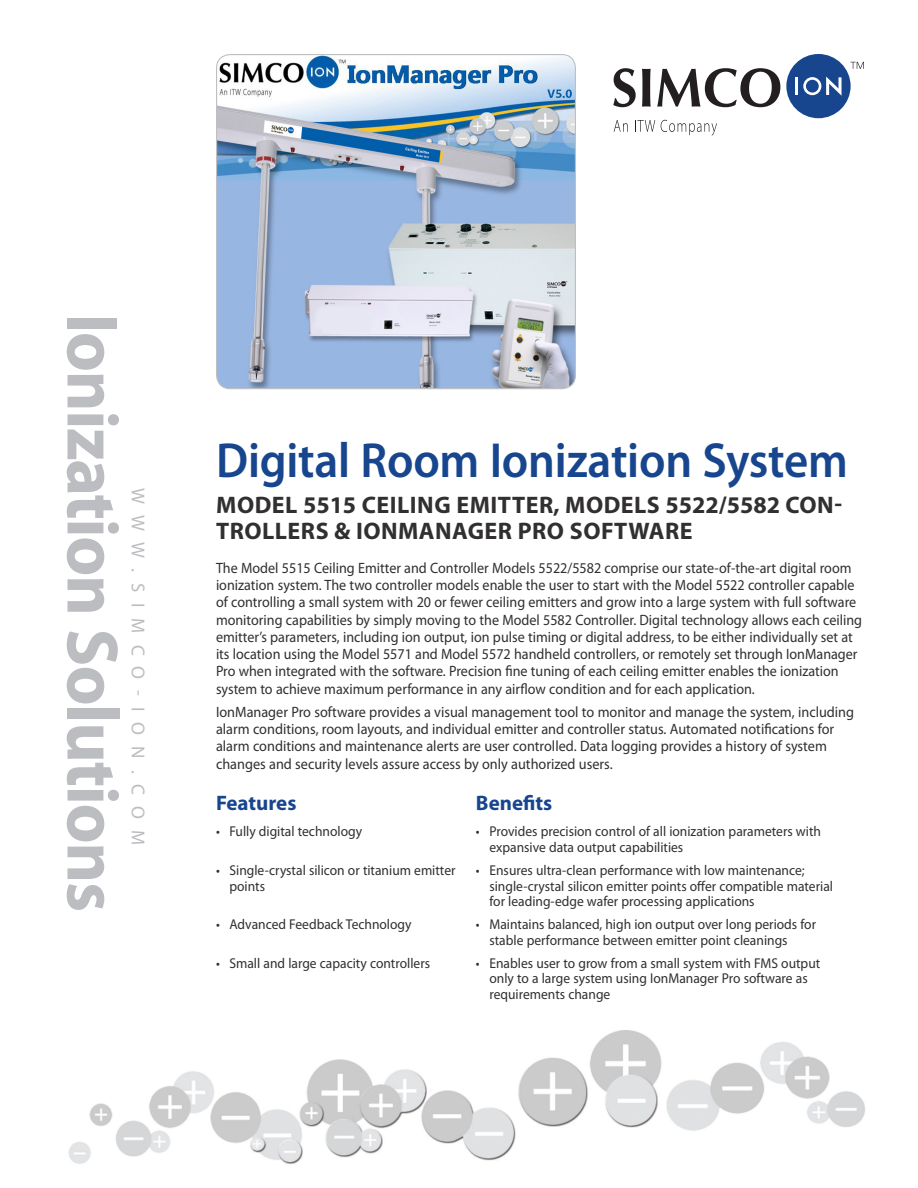
<style>
.page{position:relative;width:918px;height:1188px;background:#fff}
.page>*{position:absolute;margin:0;border:0;box-sizing:border-box;transform-origin:0 0}
.t1{font:700 73.5px "Myriad Pro";letter-spacing:-.02em;color:#bcbdc0;scale:.95 1}
.Cover__Main_head{font:600 49.5px "Myriad Pro";letter-spacing:-.005em;color:#17468e;scale:.95 1}
.Cover__Subhead{font:700 24px/25.5px "Myriad Pro";letter-spacing:.02em;color:#312f30}
.Cover__F_B_Head{font:700 21px "Myriad Pro";color:#17468e}
.t2{font:18.75px "Myriad Pro";letter-spacing:.59em;color:#bcbdc0}
.Cover__Body_Copy{font:15px/17.2px "Myriad Pro";color:#312f30;scale:.94 1}
.Cover__Body_Copy-2{font:15px/17.2px "Myriad Pro";color:#312f30;scale:.95 1}
.Cover__F_B_bullets{font:14.25px/15.8px "Myriad Pro";color:#312f30;scale:.95 1}
</style>
<div class="page">
<img style="left:68px;top:1030px;width:797px;height:134px">
<svg style="left:850px;top:62px;width:14px;height:7px"></svg>
<div style="left:786px;top:54px;width:65px;height:64px;background:#17468e;border-radius:50%"></div>
<hr style="left:795px;top:77px;width:3px;height:18px;background:#fff">
<svg style="left:803px;top:77px;width:39px;height:19px"></svg>
<svg style="left:613px;top:68px;width:23px;height:39px"></svg>
<svg style="left:642px;top:69px;width:9px;height:38px"></svg>
<svg style="left:657px;top:68px;width:123px;height:39px"></svg>
<svg style="left:614px;top:120px;width:14px;height:12px"></svg>
<svg style="left:635px;top:120px;width:20px;height:12px"></svg>
<svg style="left:661px;top:120px;width:56px;height:16px"></svg>
<img style="left:218px;top:56px;width:357px;height:333px">
<div style="left:216px;top:54px;width:360px;height:335px;border:1px solid #bebfc2;border-radius:14px"></div>
<h1 class="t1" style="left:140px;top:314px;width:632px;rotate:90deg">Ionization Solutions</h1>
<p class="t2" style="left:150px;top:488px;width:359px;rotate:90deg">WWW.SIMCO-ION.COM</p>
<p class="Cover__Main_head" style="left:216px;top:429px;width:667px">Digital Room Ionization System</p>
<p class="Cover__Subhead" style="left:216px;top:492px;width:627px">MODEL 5515 CEILING EMITTER, MODELS 5522/5582 CON-<br>TROLLERS &amp; IONMANAGER PRO SOFTWARE</p>
<p class="Cover__Body_Copy" style="left:216px;top:559px;width:689px">The Model 5515 Ceiling Emitter and Controller Models 5522/5582 comprise our state-of-the-art digital room ionization system. The two controller models enable the user to start with the Model 5522 controller capable of controlling a small system with 20 or fewer ceiling emitters and grow into a large system with full software monitoring capabilities by simply moving to the Model 5582 Controller. Digital technology allows each ceiling emitter’s parameters, including ion output, ion pulse timing or digital address, to be either individually set at its location using the Model 5571 and Model 5572 handheld controllers, or remotely set through IonManager Pro when integrated with the software. Precision fine tuning of each ceiling emitter enables the ionization system to achieve maximum performance in any airflow condition and for each application.</p>
<p class="Cover__Body_Copy-2" style="left:216px;top:703px;width:673px">IonManager Pro software provides a visual management tool to monitor and manage the system, including alarm conditions, room layouts, and individual emitter and controller status. Automated notifications for alarm conditions and maintenance alerts are user controlled. Data logging provides a history of system changes and security levels assure access by only authorized users.</p>
<p class="Cover__F_B_Head" style="left:216px;top:789px;width:82px">Features</p>
<p class="Cover__F_B_Head" style="left:476px;top:789px;width:78px">Benefits</p>
<p class="Cover__F_B_bullets" style="left:216px;top:824px;width:155px">• Fully digital technology</p>
<p class="Cover__F_B_bullets" style="left:489px;top:824px;width:351px;text-indent:-14px">• Provides precision control of all ionization parameters with expansive data output capabilities</p>
<p class="Cover__F_B_bullets" style="left:230px;top:862px;width:239px;text-indent:-14px">• Single-crystal silicon or titanium emitter points</p>
<p class="Cover__F_B_bullets" style="left:489px;top:862px;width:363px;text-indent:-14px">• Ensures ultra-clean performance with low maintenance; single-crystal silicon emitter points offer compatible material for leading-edge wafer processing applications</p>
<p class="Cover__F_B_bullets" style="left:216px;top:916px;width:207px">• Advanced Feedback Technology</p>
<p class="Cover__F_B_bullets" style="left:489px;top:916px;width:345px;text-indent:-14px">• Maintains balanced, high ion output over long periods for stable performance between emitter point cleanings</p>
<p class="Cover__F_B_bullets" style="left:216px;top:955px;width:227px">• Small and large capacity controllers</p>
<p class="Cover__F_B_bullets" style="left:489px;top:955px;width:350px;text-indent:-14px">• Enables user to grow from a small system with FMS output only to a large system using IonManager Pro software as requirements change</p>
</div>
